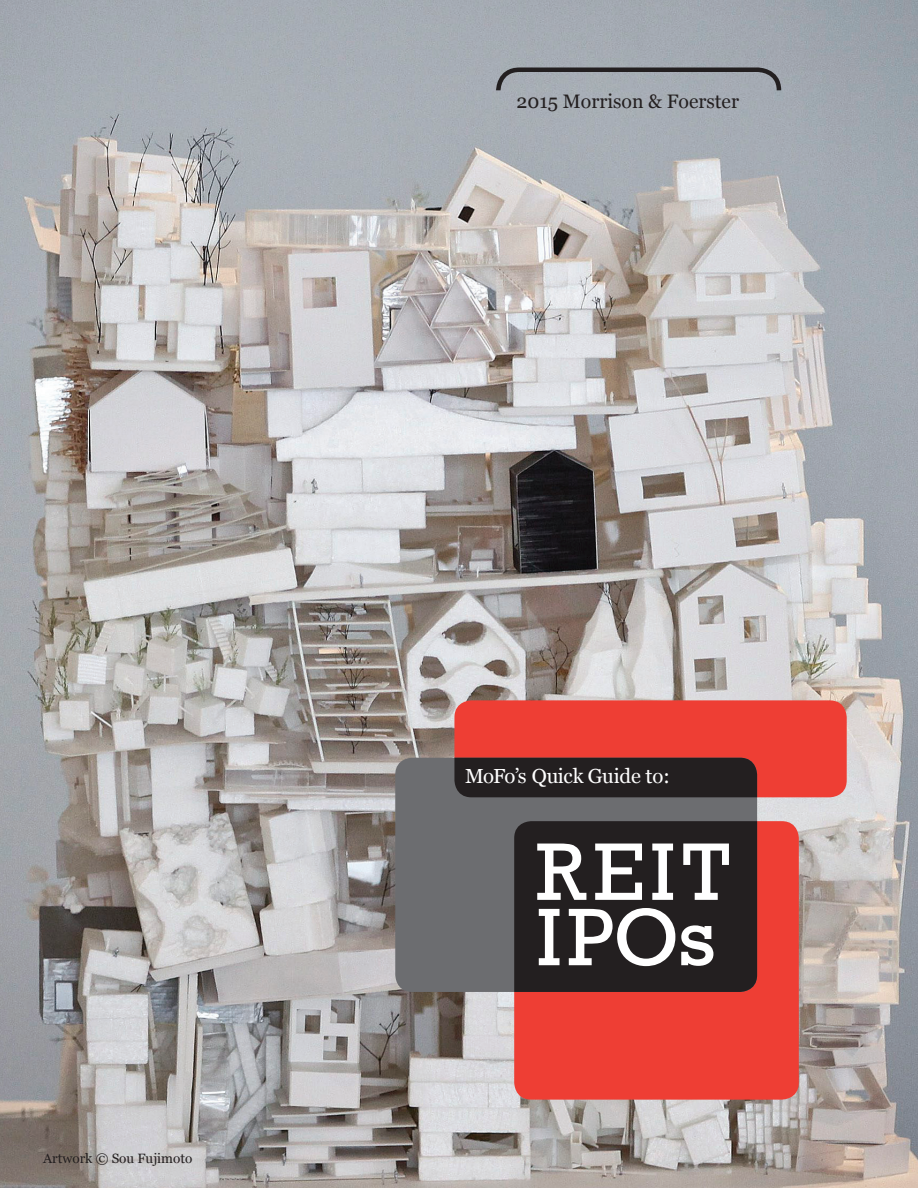
<style>
.page{position:relative;width:918px;height:1188px;background:#fff}
.page>*{position:absolute;margin:0;border:0;box-sizing:border-box;transform-origin:0 0}
.t1{font:82.95px/65.4px "Rockwell";letter-spacing:.06em;color:#fff}
.t2{font:20.4px "Georgia";letter-spacing:-.02em;color:#fff}
.t3{font:19.5px "Georgia";color:#231f20}
.t4{font:13.5px "Georgia";color:#231f20}
</style>
<div class="page">
<img style="left:0;top:0;width:918px;height:1188px">
<div style="left:454px;top:700px;width:393px;height:97px;background:#ee3e34;border-radius:17px"></div>
<div style="left:514px;top:821px;width:285px;height:279px;background:#ee3e34;border-radius:17px"></div>
<div style="left:395px;top:758px;width:362px;height:234px;background:#6c6d70;border-radius:17px"></div>
<div style="left:514px;top:821px;width:243px;height:171px;background:#231f20"></div>
<div style="left:454px;top:758px;width:303px;height:39px;background:#231f20"></div>
<svg style="left:494px;top:65px;width:289px;height:30px;background:#91959c"></svg>
<p class="t4" style="left:43px;top:1148px;width:151px">Artwork © Sou Fujimoto</p>
<p class="t3" style="left:517px;top:87px;width:224px">2015 Morrison &amp; Foerster</p>
<p class="t2" style="left:465px;top:761px;width:206px">MoFo’s Quick Guide to:</p>
<h1 class="t1" style="left:536px;top:841px;width:195px">REIT<br>IPOs</h1>
</div>
